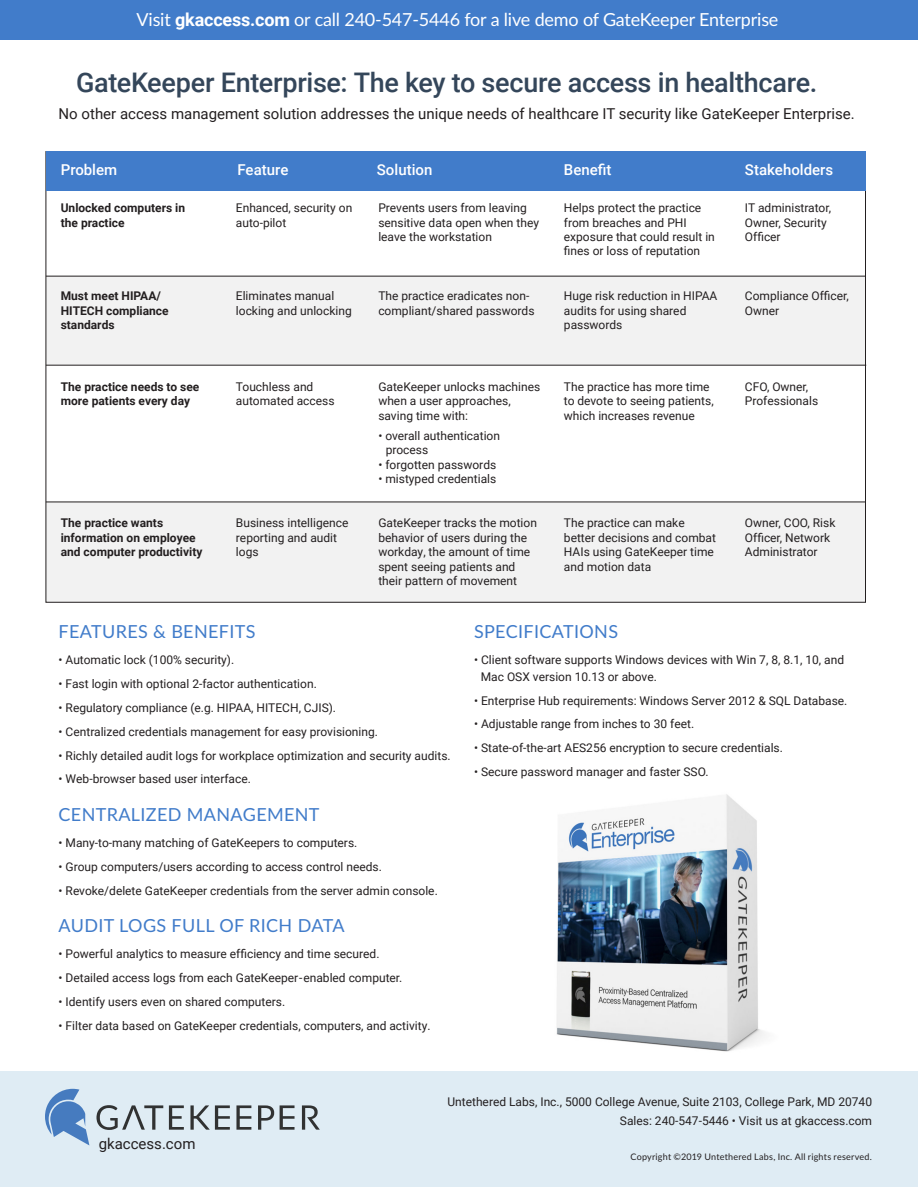
<style>
.page{position:relative;width:918px;height:1188px;background:#fff}
.page>*{position:absolute;margin:0;border:0;box-sizing:border-box;transform-origin:0 0}
.t1{font:500 27px "Roboto";letter-spacing:-.01em;color:#34465a}
.t2{font:18px "Lato";letter-spacing:.02em;color:#417cca}
.t3{font:18px "Lato";letter-spacing:-.01em;color:#fff}
.t4{font:15px "Roboto";color:#231f20}
.t5{font:500 15px "Roboto";color:#fff}
.t6{font:12px/14.4px "Roboto";color:#231f20}
.t7{font:700 12px/14.4px "Roboto";color:#231f20}
.t8{font:9px "Lato";letter-spacing:.025em;color:#231f20}
.s1{font-family:"Roboto";font-weight:700}
</style>
<div class="page">
<div style="left:46px;top:502px;width:820px;height:101px;background:#f2f2f2"></div>
<div style="left:46px;top:277px;width:820px;height:88px;background:#f2f2f2"></div>
<hr style="left:46px;top:276px;width:819px;height:1px;background:#231f20">
<hr style="left:46px;top:365px;width:820px;height:1px;background:#231f20">
<hr style="left:46px;top:502px;width:819px;height:1px;background:#231f20">
<div style="left:46px;top:151px;width:820px;height:40px;background:#417cca"></div>
<div style="left:0;top:1072px;width:918px;height:115px;background:#dfecf4"></div>
<svg style="left:45px;top:1089px;width:44px;height:56px"></svg>
<svg style="left:96px;top:1105px;width:67px;height:25px"></svg>
<svg style="left:169px;top:1105px;width:15px;height:25px"></svg>
<svg style="left:190px;top:1105px;width:40px;height:25px"></svg>
<svg style="left:236px;top:1105px;width:15px;height:25px"></svg>
<svg style="left:258px;top:1105px;width:16px;height:25px"></svg>
<svg style="left:280px;top:1105px;width:15px;height:25px"></svg>
<svg style="left:302px;top:1105px;width:18px;height:25px"></svg>
<div style="left:0;top:0;width:918px;height:39px;background:#417cca"></div>
<img style="left:556px;top:794px;width:209px;height:258px">
<p class="t3" style="left:137px;top:7px;width:643px">Visit <span class="s1">gkaccess.com</span> or call 240-547-5446 for a live demo of GateKeeper Enterprise</p>
<p class="t1" style="left:76px;top:63px;width:743px">GateKeeper Enterprise: The key to secure access in healthcare.</p>
<p class="t4" style="left:59px;top:103px;width:798px">No other access management solution addresses the unique needs of healthcare IT security like GateKeeper Enterprise.</p>
<p class="t5" style="left:61px;top:159px;width:58px">Problem</p>
<p class="t7" style="left:61px;top:200px;width:126px">Unlocked computers in the practice</p>
<p class="t7" style="left:61px;top:289px;width:109px">Must meet HIPAA/<br>HITECH compliance standards</p>
<p class="t5" style="left:237px;top:159px;width:53px">Feature</p>
<p class="t5" style="left:377px;top:159px;width:57px">Solution</p>
<p class="t5" style="left:564px;top:159px;width:49px">Benefit</p>
<p class="t5" style="left:745px;top:159px;width:90px">Stakeholders</p>
<p class="t6" style="left:236px;top:200px;width:118px">Enhanced, security on auto-pilot</p>
<p class="t6" style="left:236px;top:289px;width:117px">Eliminates manual locking and unlocking</p>
<p class="t6" style="left:378px;top:200px;width:162px">Prevents users from leaving sensitive data open when they leave the workstation</p>
<p class="t6" style="left:378px;top:289px;width:158px">The practice eradicates non&shy;compliant/shared passwords</p>
<p class="t6" style="left:564px;top:200px;width:153px">Helps protect the practice from breaches and PHI exposure that could result in fines or loss of reputation</p>
<p class="t6" style="left:564px;top:289px;width:155px">Huge risk reduction in HIPAA audits for using shared passwords</p>
<p class="t6" style="left:745px;top:200px;width:88px">IT administrator,<br>Owner, Security<br>Officer</p>
<p class="t6" style="left:745px;top:289px;width:105px">Compliance Officer,<br>Owner</p>
<p class="t7" style="left:61px;top:379px;width:140px">The practice needs to see more patients every day</p>
<p class="t7" style="left:61px;top:515px;width:143px">The practice wants information on employee and computer productivity</p>
<p class="t6" style="left:236px;top:379px;width:100px">Touchless and automated access</p>
<p class="t6" style="left:236px;top:515px;width:114px">Business intelligence reporting and audit logs</p>
<p class="t6" style="left:378px;top:379px;width:163px">GateKeeper unlocks machines when a user approaches, saving time with:</p>
<p class="t6" style="left:386px;top:428px;width:116px;text-indent:-7px">• overall authentication process</p>
<p class="t6" style="left:378px;top:457px;width:119px">• forgotten passwords</p>
<p class="t6" style="left:378px;top:471px;width:119px">• mistyped credentials</p>
<p class="t6" style="left:378px;top:515px;width:160px">GateKeeper tracks the motion behavior of users during the workday, the amount of time spent seeing patients and their pattern of movement</p>
<p class="t6" style="left:564px;top:379px;width:151px">The practice has more time to devote to seeing patients, which increases revenue</p>
<p class="t6" style="left:564px;top:515px;width:154px">The practice can make better decisions and combat<br>HAIs using GateKeeper time and motion data</p>
<p class="t6" style="left:745px;top:379px;width:75px">CFO, Owner,<br>Professionals</p>
<p class="t6" style="left:745px;top:515px;width:92px">Owner, COO, Risk<br>Officer, Network<br>Administrator</p>
<p class="t2" style="left:59px;top:619px;width:198px">FEATURES &amp; BENEFITS</p>
<p class="t6" style="left:59px;top:652px;width:177px">• Automatic lock (100% security).</p>
<p class="t6" style="left:59px;top:676px;width:260px">• Fast login with optional 2-factor authentication.</p>
<p class="t6" style="left:59px;top:700px;width:279px">• Regulatory compliance (e.g. HIPAA, HITECH, CJIS).</p>
<p class="t6" style="left:59px;top:724px;width:321px">• Centralized credentials management for easy provisioning.</p>
<p class="t6" style="left:59px;top:748px;width:394px">• Richly detailed audit logs for workplace optimization and security audits.</p>
<p class="t6" style="left:59px;top:772px;width:194px">• Web-browser based user interface.</p>
<p class="t2" style="left:59px;top:801px;width:263px">CENTRALIZED MANAGEMENT</p>
<p class="t6" style="left:59px;top:835px;width:300px">• Many-to-many matching of GateKeepers to computers.</p>
<p class="t6" style="left:59px;top:859px;width:325px">• Group computers/users according to access control needs.</p>
<p class="t6" style="left:59px;top:883px;width:381px">• Revoke/delete GateKeeper credentials from the server admin console.</p>
<p class="t2" style="left:59px;top:913px;width:288px">AUDIT LOGS FULL OF RICH DATA</p>
<p class="t6" style="left:59px;top:946px;width:322px">• Powerful analytics to measure efficiency and time secured.</p>
<p class="t6" style="left:59px;top:970px;width:345px">• Detailed access logs from each GateKeeper-enabled computer.</p>
<p class="t6" style="left:59px;top:994px;width:228px">• Identify users even on shared computers.</p>
<p class="t6" style="left:59px;top:1018px;width:373px">• Filter data based on GateKeeper credentials, computers, and activity.</p>
<p class="t2" style="left:474px;top:619px;width:146px">SPECIFICATIONS</p>
<p class="t6" style="left:481px;top:651px;width:365px;line-height:16.5px;text-indent:-7px">• Client software supports Windows devices with Win 7, 8, 8.1, 10, and<br>Mac OSX version 10.13 or above.</p>
<p class="t6" style="left:474px;top:693px;width:375px">• Enterprise Hub requirements: Windows Server 2012 &amp; SQL Database.</p>
<p class="t6" style="left:474px;top:717px;width:222px">• Adjustable range from inches to 30 feet.</p>
<p class="t6" style="left:474px;top:740px;width:310px">• State-of-the-art AES256 encryption to secure credentials.</p>
<p class="t6" style="left:474px;top:764px;width:236px">• Secure password manager and faster SSO.</p>
<p class="t4" style="left:99px;top:1133px;width:98px">gkaccess.com</p>
<p class="t6" style="left:447px;top:1094px;width:426px">Untethered Labs, Inc., 5000 College Avenue, Suite 2103, College Park, MD 20740</p>
<p class="t6" style="left:620px;top:1113px;width:254px">Sales: 240-547-5446 • Visit us at gkaccess.com</p>
<p class="t8" style="left:631px;top:1150px;width:243px">Copyright ©2019 Untethered Labs, Inc. All rights reserved.</p>
</div>
